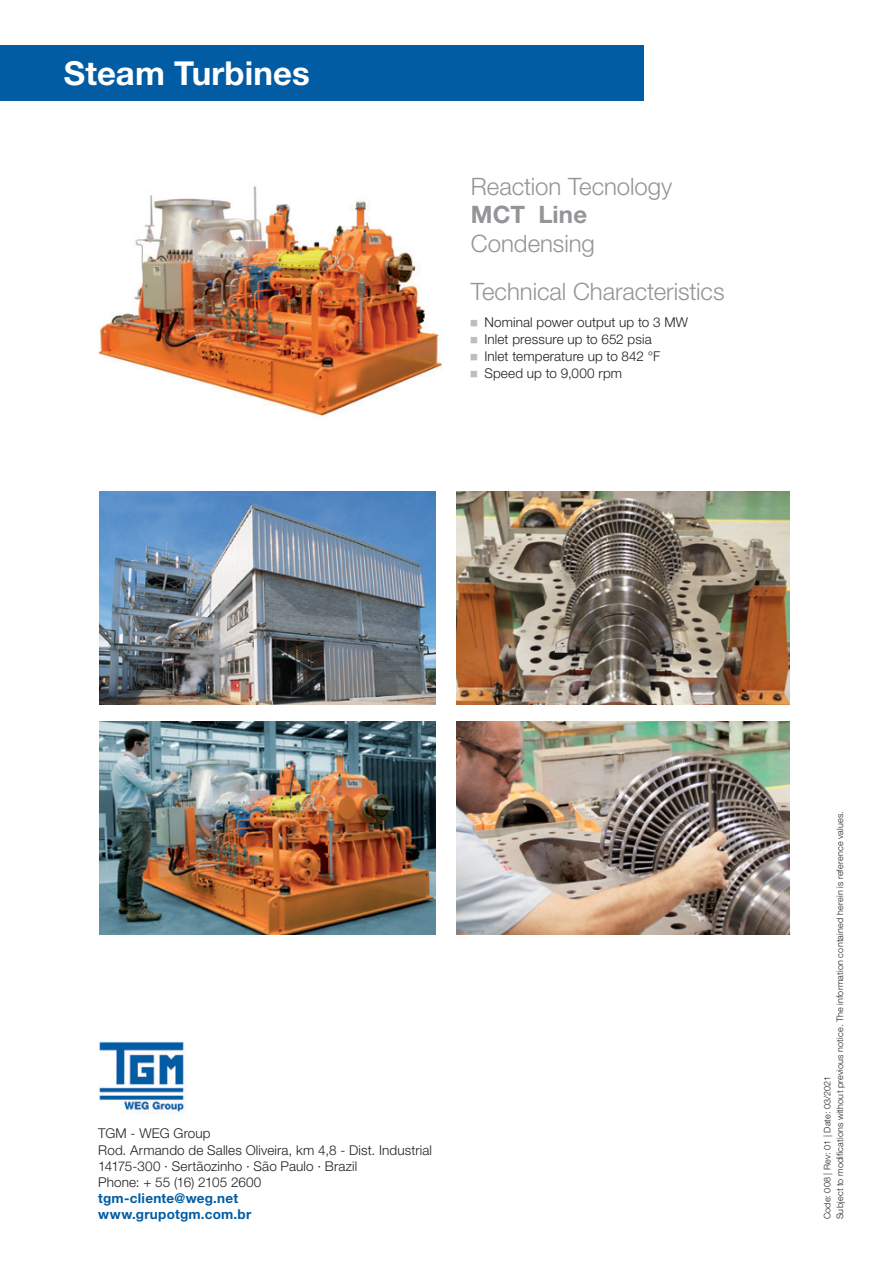
<style>
.page{position:relative;width:893px;height:1263px;background:#fff}
.page>*{position:absolute;margin:0;border:0;box-sizing:border-box;transform-origin:0 0}
.t1{font:700 33px "Helvetica Neue LT Pro";letter-spacing:.005em;color:#fff}
._1-TITULO{font:300 24px "Helvetica Neue LT Pro";letter-spacing:-.005em;color:#939598}
.t2{font:700 24px "Helvetica Neue LT Pro";color:#939598}
.t3{font:300 13.5px/16.2px "Helvetica Neue LT Pro";letter-spacing:.01em;color:#231f20}
.t4{font:700 13.5px/16.2px "Helvetica Neue LT Pro";letter-spacing:.015em;color:#015ca3}
.t5{font:300 9px/12.8px "Helvetica Neue LT Pro";letter-spacing:.025em;color:#231f20}
</style>
<div class="page">
<div style="left:0;top:46px;width:643px;height:55px;background:#015ca3"></div>
<img style="left:99px;top:1041px;width:87px;height:72px">
<img style="left:98px;top:186px;width:345px;height:232px">
<img style="left:100px;top:721px;width:336px;height:213px">
<img style="left:456px;top:721px;width:334px;height:213px">
<img style="left:100px;top:492px;width:336px;height:212px">
<img style="left:456px;top:492px;width:334px;height:212px">
<h1 class="t1" style="left:64px;top:53px;width:248px">Steam Turbines</h1>
<p class="_1-TITULO" style="left:471px;top:171px;width:203px">Reaction Tecnology</p>
<p class="t2" style="left:471px;top:200px;width:118px">MCT Line</p>
<p class="_1-TITULO" style="left:471px;top:229px;width:125px">Condensing</p>
<p class="_1-TITULO" style="left:471px;top:277px;width:255px">Technical Characteristics</p>
<p class="t3" style="left:484px;top:314px;width:205px">Nominal power output up to 3 MW</p>
<p class="t3" style="left:484px;top:331px;width:169px">Inlet pressure up to 652 psia</p>
<p class="t3" style="left:484px;top:348px;width:178px">Inlet temperature up to 842 °F</p>
<p class="t3" style="left:484px;top:365px;width:139px">Speed up to 9,000 rpm</p>
<p class="t3" style="left:98px;top:1125px;width:335px">TGM - WEG Group<br>Rod. Armando de Salles Oliveira, km 4,8 - Dist. Industrial 14175-300 · Sertãozinho · São Paulo · Brazil<br>Phone: + 55 (16) 2105 2600</p>
<p class="t4" style="left:98px;top:1190px;width:155px">tgm-cliente@weg.net www.grupotgm.com.br</p>
<p class="t5" style="left:821px;top:1219px;width:410px;rotate:-90deg">Code: 008 | Rev: 01 | Date: 03/2021<br>Subject to modifications without previous notice. The information contained herein is reference values.</p>
</div>
